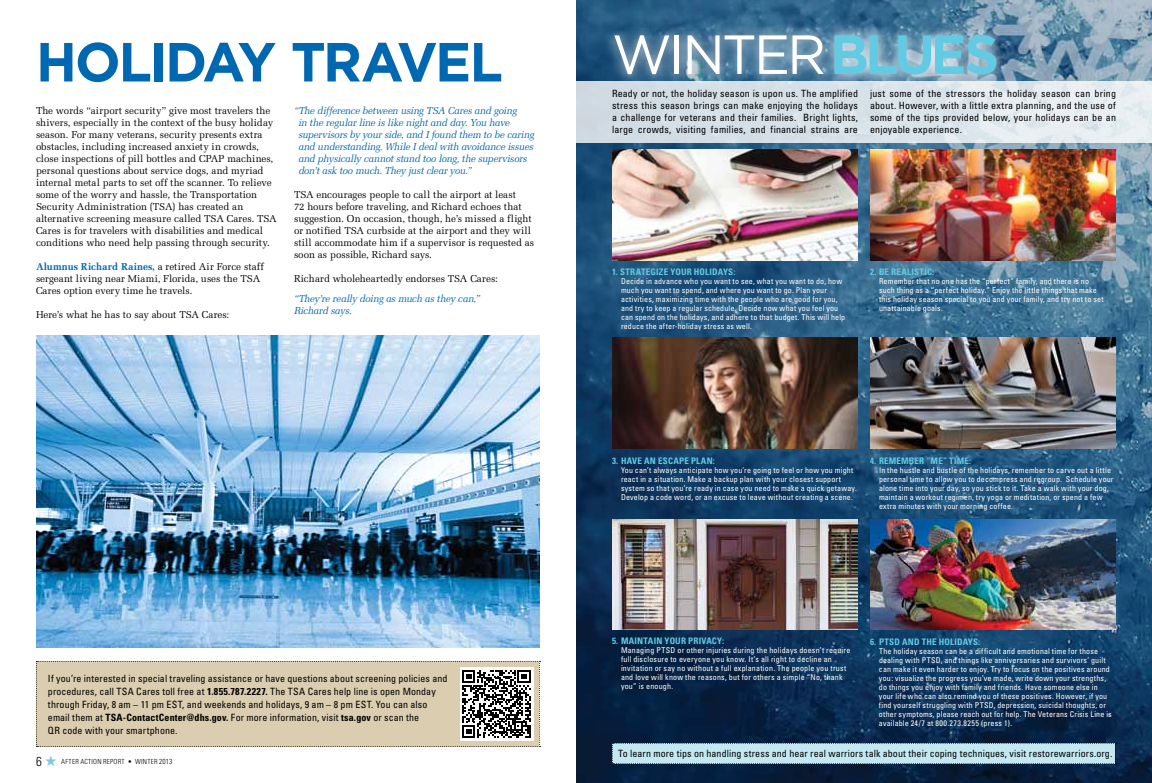
<style>
.page{position:relative;width:1152px;height:783px;background:#fff}
.page>*{position:absolute;margin:0;border:0;box-sizing:border-box;transform-origin:0 0}
.t1{font:700 55px "Gotham";color:#0067b1}
.t2{font:55px "Gotham";letter-spacing:-.055em;color:#fff}
.t3{font:300 condensed 13px "Univers";color:#000}
.t4{font:10px/12px "Melior";color:#000}
.t5{font:condensed 10px/12px "Univers";letter-spacing:.01em;color:#000;text-align:justify}
.t6{font:italic 10px/12px "Melior";letter-spacing:-.025em;color:#0067b1}
.t7{font:700 condensed 9px "Univers";letter-spacing:.02em;color:#62cae3}
.t8{font:condensed 8px/9px "Univers";letter-spacing:.02em;color:#fff}
.t9{font:300 condensed 7.3px "Univers";color:#000}
.t10{font:300 condensed 7px "Univers";letter-spacing:.04em;color:#000}
.s1{font-weight:700;color:#0067b1}
.s2{font-weight:700}
.s3{font-weight:700;color:#62cae3}
</style>
<div class="page">
<svg style="left:36px;top:661px;width:505px;height:86px;background:#cfc3aa"></svg>
<img style="left:36px;top:335px;width:504px;height:312px">
<img style="left:576px;top:0;width:576px;height:783px">
<svg style="left:603px;top:23px;width:406px;height:58px;background:#6a90ab"></svg>
<img style="left:612px;top:150px;width:246px;height:110px">
<img style="left:870px;top:519px;width:246px;height:111px">
<div style="left:576px;top:81px;width:576px;height:62px;background:linear-gradient(to right,#cdd9e2,#e8eff2)"></div>
<img style="left:870px;top:150px;width:246px;height:110px">
<img style="left:870px;top:338px;width:246px;height:110px">
<img style="left:612px;top:519px;width:246px;height:111px">
<img style="left:612px;top:338px;width:246px;height:110px">
<svg style="left:612px;top:743px;width:505px;height:23px;background:#accfd9"></svg>
<h1 class="t1" style="left:36px;top:30px;width:291px">HOLI DAY TRAVEL</h1>
<p class="t4" style="left:36px;top:105px;width:242px">The words “airport security” give most travelers the shivers, especially in the context of the busy holiday season. For many veterans, security presents extra obstacles, including increased anxiety in crowds, close inspections of pill bottles and CPAP machines, personal questions about service dogs, and myriad internal metal parts to set off the scanner. To relieve some of the worry and hassle, the Transportation Security Administration (TSA) has created an alternative screening measure called TSA Cares. TSA Cares is for travelers with disabilities and medical conditions who need help passing through security.</p>
<p class="t4" style="left:36px;top:261px;width:229px"><span class="s1">Alumnus Richard Raines,</span> a retired Air Force staff sergeant living near Miami, Florida, uses the TSA<br>Cares option every time he travels.</p>
<p class="t4" style="left:36px;top:309px;width:195px">Here’s what he has to say about TSA Cares:</p>
<p class="t6" style="left:298px;top:105px;width:238px;text-indent:-4px">“The difference between using TSA Cares and going<br>in the regular line is like night and day. You have supervisors by your side, and I found them to be caring and understanding. While I deal with avoidance issues and physically cannot stand too long, the supervisors don’t ask too much. They just clear you.”</p>
<p class="t4" style="left:294px;top:189px;width:242px">TSA encourages people to call the airport at least<br>72 hours before traveling, and Richard echoes that suggestion. On occasion, though, he’s missed a flight or notified TSA curbside at the airport and they will still accommodate him if a supervisor is requested as soon as possible, Richard says.</p>
<p class="t4" style="left:294px;top:273px;width:205px">Richard wholeheartedly endorses TSA Cares:</p>
<p class="t6" style="left:294px;top:293px;width:187px">“They’re really doing as much as they can,”<br>Richard says.</p>
<p class="t5" style="left:48px;top:671px;width:401px;line-height:13px;text-align:left">If you’re interested in special traveling assistance or have questions about screening policies and procedures, call TSA Cares toll free at <span class="s2">1.855.787.2227.</span> The TSA Cares help line is open Monday through Friday, 8 am – 11 pm EST, and weekends and holidays, 9 am – 8 pm EST. You can also email them at <span class="s2">TSA-CONTACTCENTER@DHS.GOV.</span> For more information, visit <span class="s2">TSA.GOV</span> or scan the<br>QR code with your smartphone.</p>
<h2 class="t3" style="left:36px;top:754px;width:7px">6</h2>
<p class="t10" style="left:61px;top:757px;width:84px">AFTER ACTION REPORT • WINTER</p>
<p class="t9" style="left:159px;top:757px;width:15px">2013</p>
<h1 class="t2" style="left:612px;top:24px;width:351px">WINTER<span class="s3">BLUES</span></h1>
<p class="t5" style="left:612px;top:88px;width:248px">Ready or not, the holiday season is upon us. The amplified stress this season brings can make enjoying the holidays a challenge for veterans and their families. Bright lights, large crowds, visiting families, and financial strains are</p>
<p class="t5" style="left:870px;top:88px;width:248px">just some of the stressors the holiday season can bring about. However, with a little extra planning, and the use of some of the tips provided below, your holidays can be an enjoyable experience.</p>
<p class="t7" style="left:612px;top:266px;width:125px">1. STRATEGIZE YOUR HOLIDAYS:</p>
<p class="t8" style="left:621px;top:276px;width:226px;text-indent:-9px">Decide in advance who you want to see, what you want to do, how much you want to spend, and where you want to go. Plan your activities, maximizing time with the people who are good for you, and try to keep a regular schedule. Decide now what you feel you can spend on the holidays, and adhere to that budget. This will help reduce the after-holiday stress as well.</p>
<p class="t7" style="left:870px;top:266px;width:66px">2. BE REALISTIC:</p>
<p class="t8" style="left:879px;top:276px;width:226px">Remember that no one has the “perfect” family, and there is no such thing as a “perfect holiday.” Enjoy the little things that make this holiday season special to you and your family, and try not to set unattainable goals.</p>
<p class="t7" style="left:612px;top:455px;width:104px">3. HAVE AN ESCAPE PLAN:</p>
<p class="t8" style="left:621px;top:465px;width:237px">You can’t always anticipate how you’re going to feel or how you might react in a situation. Make a backup plan with your closest support system so that you’re ready in case you need to make a quick getaway.<br>Develop a code word, or an excuse to leave without creating a scene.</p>
<p class="t7" style="left:870px;top:455px;width:103px">4. REMEMBER “ME” TIME:</p>
<p class="t8" style="left:879px;top:466px;width:236px">In the hustle and bustle of the holidays, remember to carve out a little personal time to allow you to decompress and regroup. Schedule your alone time into your day, so you stick to it. Take a walk with your dog, maintain a workout regimen, try yoga or meditation, or spend a few extra minutes with your morning coffee.</p>
<p class="t7" style="left:612px;top:636px;width:114px">5. MAINTAIN YOUR PRIVACY:</p>
<p class="t8" style="left:621px;top:646px;width:231px">Managing PTSD or other injuries during the holidays doesn’t require full disclosure to everyone you know. It’s all right to decline an invitation or say no without a full explanation. The people you trust and love will know the reasons, but for others a simple “No, thank you” is enough.</p>
<p class="t7" style="left:870px;top:636px;width:112px">6. PTSD AND THE HOLIDAYS:</p>
<p class="t8" style="left:879px;top:646px;width:234px">The holiday season can be a difficult and emotional time for those dealing with PTSD, and things like anniversaries and survivors’ guilt can make it even harder to enjoy. Try to focus on the positives around you: visualize the progress you’ve made, write down your strengths, do things you enjoy with family and friends. Have someone else in your life who can also remind you of these positives. However, if you find yourself struggling with PTSD, depression, suicidal thoughts, or other symptoms, please reach out for help. The Veterans Crisis Line is available 24/7 at 800.273.8255 (press 1).</p>
<p class="t5" style="left:618px;top:748px;width:496px">To learn more tips on handling stress and hear real warriors talk about their coping techniques, visit restorewarriors.org.</p>
</div>
